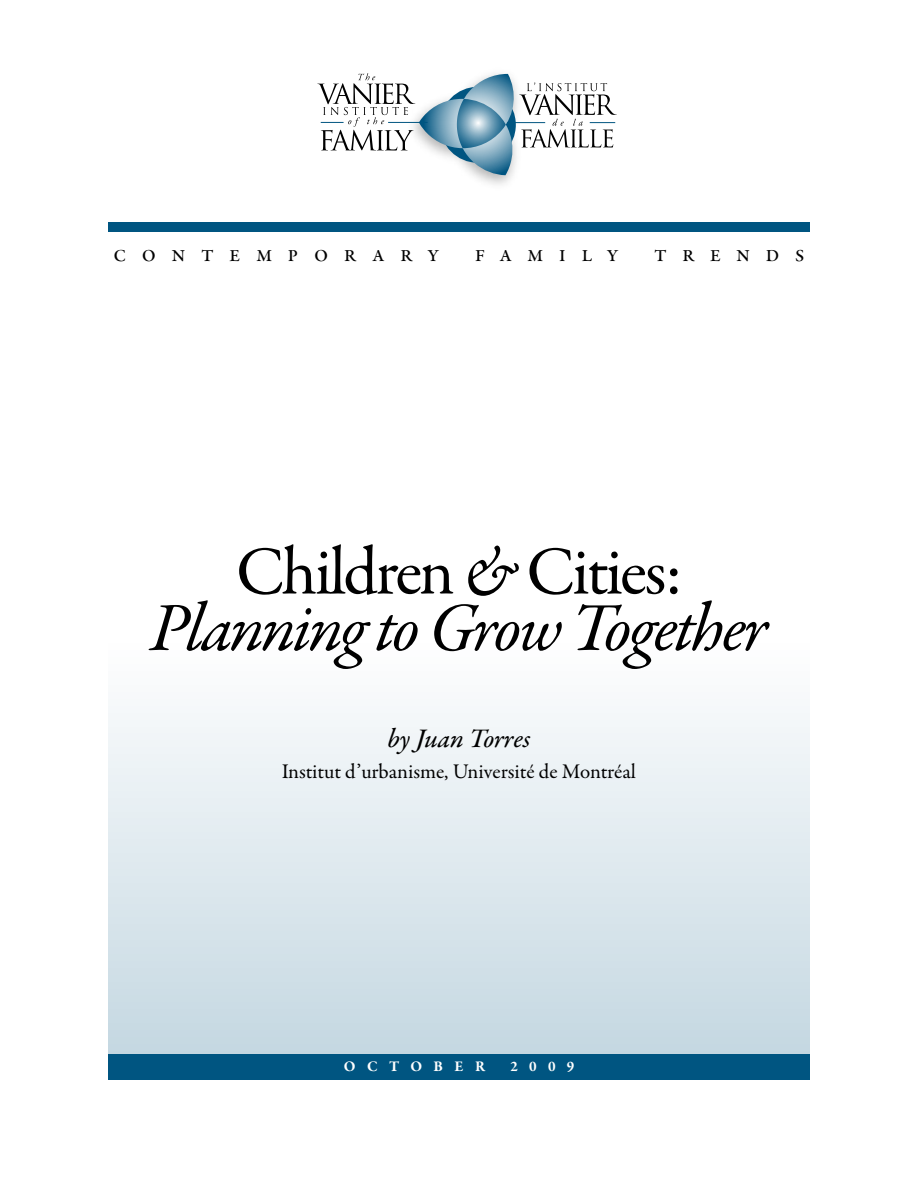
<style>
.page{position:relative;width:918px;height:1188px;background:#fff}
.page>*{position:absolute;margin:0;border:0;box-sizing:border-box;transform-origin:0 0}
.t1{font:italic 69px/56.4px "Garamond Premr Pro";letter-spacing:-.045em;color:#000;text-align:center}
.t2{font:27px "Garamond Premr Pro Med It";letter-spacing:-.005em;color:#000}
.t3{font:24px "Garamond Premr Pro Subh";letter-spacing:.66em;color:#000}
.t4{font:21px "Garamond Premr Pro";letter-spacing:-.005em;color:#000}
.t5{font:700 15px "Garamond Premr Pro";letter-spacing:.75em;color:#fff}
.s1{font-style:normal}
</style>
<div class="page">
<div style="left:108px;top:638px;width:702px;height:442px;background:linear-gradient(to bottom,#fff,#c1d5e0)"></div>
<div style="left:108px;top:222px;width:702px;height:10px;background:#005581"></div>
<div style="left:108px;top:1054px;width:702px;height:26px;background:#005581"></div>
<img style="left:473px;top:175px;width:40px;height:10px">
<svg style="left:317px;top:73px;width:300px;height:102px"></svg>
<p class="t3" style="left:114px;top:239px;width:327px">contemporary</p>
<p class="t3" style="left:475px;top:239px;width:145px">family</p>
<p class="t3" style="left:654px;top:239px;width:152px">trends</p>
<h1 class="t1" style="left:150px;top:547px;width:619px"><span class="s1">Children</span> &amp; <span class="s1">Cities:<br></span>Planning to Grow Together</h1>
<p class="t2" style="left:387px;top:722px;width:145px">by Juan Torres</p>
<p class="t4" style="left:282px;top:759px;width:356px">Institut d’urbanisme, Université de Montréal</p>
<p class="t5" style="left:344px;top:1058px;width:138px">OCTO BER</p>
<p class="t5" style="left:510px;top:1058px;width:65px">2009</p>
</div>
